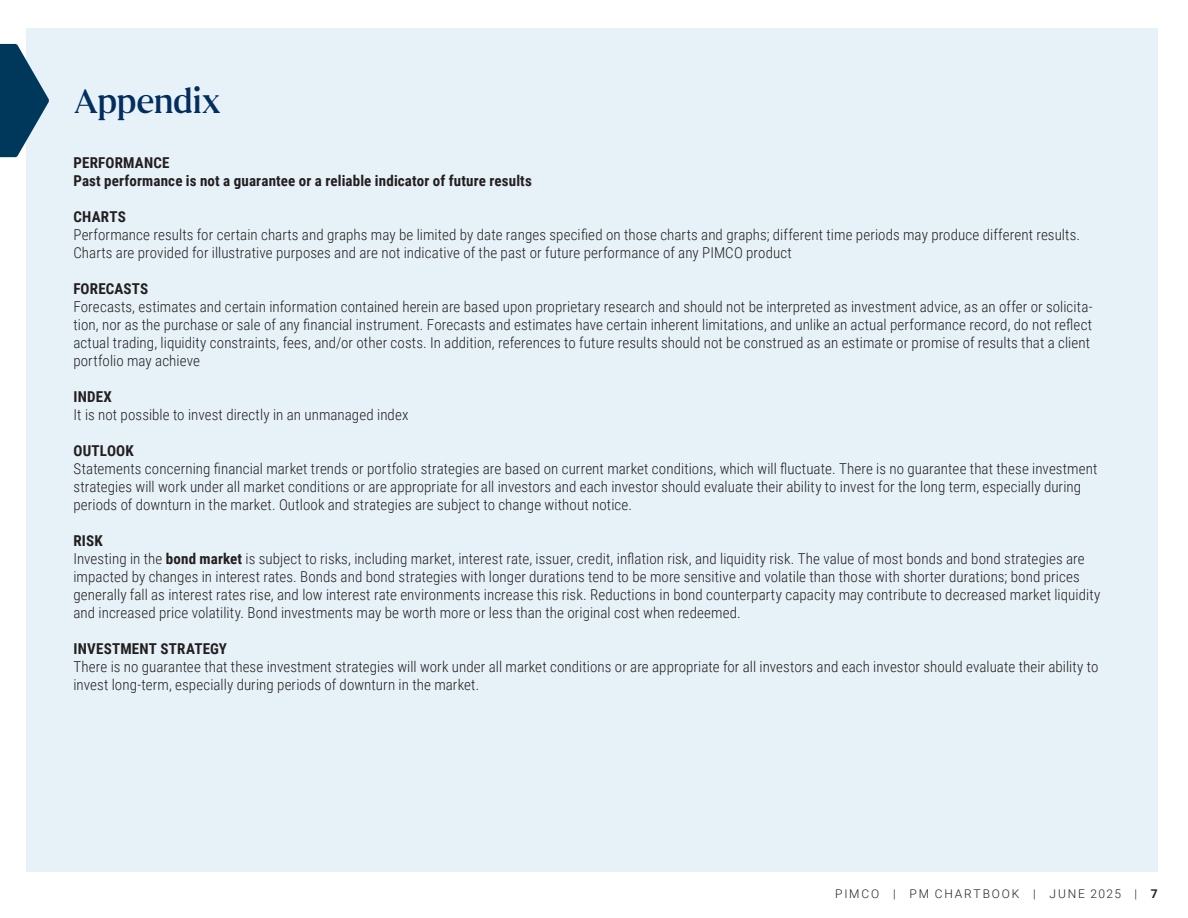
<style>
.page{position:relative;width:1188px;height:918px;background:#fff}
.page>*{position:absolute;margin:0;border:0;box-sizing:border-box;transform-origin:0 0}
.t1{font:33.9px "Senhan";letter-spacing:-.02em;color:#022d5e}
.t2{font:300 15px/18px "Roboto Condensed";letter-spacing:.005em;color:#231f20}
.t3{font:700 15px "Roboto Condensed";letter-spacing:.01em;color:#231f20}
.t4{font:300 12px "Roboto";letter-spacing:.155em;color:#231f20}
.s1{font-weight:700}
</style>
<div class="page">
<div style="left:26px;top:28px;width:1132px;height:844px;background:#e6f2f8"></div>
<svg style="left:0;top:44px;width:49px;height:113px"></svg>
<p class="t1" style="left:73px;top:81px;width:149px">Appendix</p>
<p class="t3" style="left:73px;top:152px;width:98px">PERFORMANCE</p>
<p class="t3" style="left:73px;top:170px;width:460px">Past performance is not a guarantee or a reliable indicator of future results</p>
<p class="t3" style="left:73px;top:206px;width:54px">CHARTS</p>
<p class="t2" style="left:73px;top:225px;width:1008px">Performance results for certain charts and graphs may be limited by date ranges specified on those charts and graphs; different time periods may produce different results.<br>Charts are provided for illustrative purposes and are not indicative of the past or future performance of any PIMCO product</p>
<p class="t3" style="left:73px;top:278px;width:76px">FORECASTS</p>
<p class="t2" style="left:73px;top:297px;width:1021px">Forecasts, estimates and certain information contained herein are based upon proprietary research and should not be interpreted as investment advice, as an offer or solicita&shy;tion, nor as the purchase or sale of any financial instrument. Forecasts and estimates have certain inherent limitations, and unlike an actual performance record, do not reflect actual trading, liquidity constraints, fees, and/or other costs. In addition, references to future results should not be construed as an estimate or promise of results that a client portfolio may achieve</p>
<p class="t3" style="left:73px;top:386px;width:40px">INDEX</p>
<p class="t2" style="left:73px;top:405px;width:337px">It is not possible to invest directly in an unmanaged index</p>
<p class="t2" style="left:73px;top:441px;width:1026px"><span class="s1">OUTLOOK<br></span>Statements concerning financial market trends or portfolio strategies are based on current market conditions, which will fluctuate. There is no guarantee that these investment strategies will work under all market conditions or are appropriate for all investors and each investor should evaluate their ability to invest for the long term, especially during periods of downturn in the market. Outlook and strategies are subject to change without notice.</p>
<p class="t2" style="left:73px;top:531px;width:1028px"><span class="s1">RISK<br></span>Investing in the <span class="s1">bond market</span> is subject to risks, including market, interest rate, issuer, credit, inflation risk, and liquidity risk. The value of most bonds and bond strategies are impacted by changes in interest rates. Bonds and bond strategies with longer durations tend to be more sensitive and volatile than those with shorter durations; bond prices generally fall as interest rates rise, and low interest rate environments increase this risk. Reductions in bond counterparty capacity may contribute to decreased market liquidity and increased price volatility. Bond investments may be worth more or less than the original cost when redeemed.</p>
<p class="t2" style="left:73px;top:639px;width:1027px"><span class="s1">INVESTMENT STRATEGY<br></span>There is no guarantee that these investment strategies will work under all market conditions or are appropriate for all investors and each investor should evaluate their ability to invest long-term, especially during periods of downturn in the market.</p>
<p class="t4" style="left:835px;top:885px;width:324px">PIMCO | PM CHARTBOOK | JUNE 2025 | <span class="s1">7</span></p>
</div>
